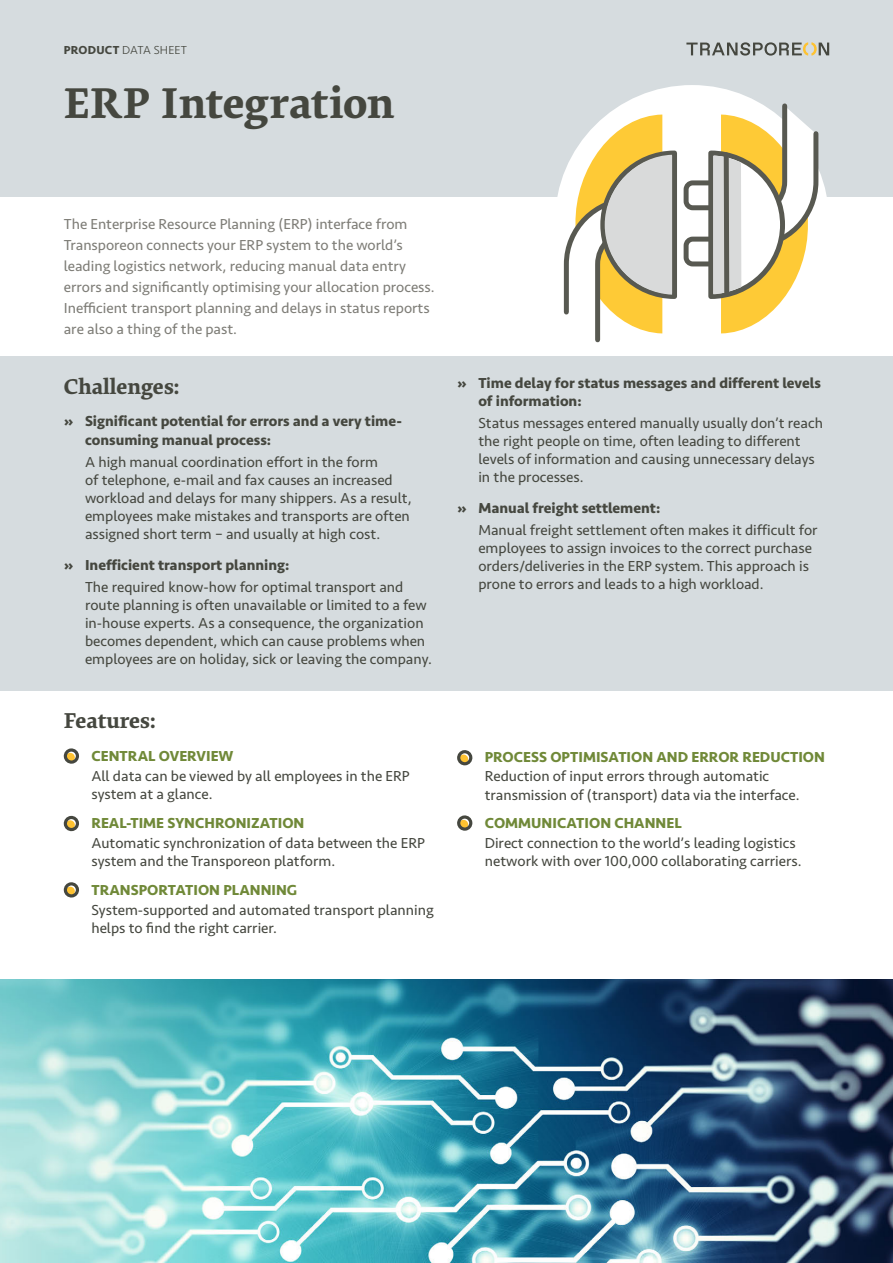
<style>
.page{position:relative;width:893px;height:1263px;background:#fff}
.page>*{position:absolute;margin:0;border:0;box-sizing:border-box;transform-origin:0 0}
.Headline_Data_Sheet{font:700 45px "Elena";color:#45473f}
.Headline_Challenges{font:700 22.5px "Elena";color:#45473f}
.Headline_Features{font:700 22.5px "Elena";color:#45473f}
.Text_Challenges{font:15px/18px "Seravek";color:#45473f}
.Text_Features{font:15px/19px "Seravek";color:#45473f}
.Text_Elevator_Pitch{font:15px/21px "Seravek";color:#7e7d77}
.t1{font:700 15px/18px "Seravek";color:#45473f}
.Subhead_Features{font:700 15px "Seravek";color:#708938}
.Running_Head{font:300 12px "Seravek";letter-spacing:.01em;color:#45473f}
.s1{font-weight:700}
.s2{font-weight:700;color:#708938}
</style>
<div class="page">
<div style="left:0;top:0;width:893px;height:197px;background:#d6dcdf"></div>
<svg style="left:686px;top:42px;width:143px;height:14px"></svg>
<div style="left:555px;top:85px;width:274px;height:274px;background:#fff;border-radius:50%"></div>
<div style="left:684px;top:180px;width:53px;height:30px;border:5px solid #585951;border-radius:7px"></div>
<div style="left:684px;top:237px;width:53px;height:29px;border:5px solid #585951;border-radius:7px"></div>
<svg style="left:561px;top:115px;width:116px;height:228px"></svg>
<svg style="left:706px;top:102px;width:115px;height:231px"></svg>
<div style="left:0;top:356px;width:893px;height:334px;background:#d6dcdf"></div>
<div style="left:65px;top:753px;width:10px;height:9px;background:#fec231;border-radius:50%"></div>
<div style="left:64px;top:748px;width:15px;height:16px;border:3px solid #45473f;border-radius:50%"></div>
<svg style="left:459px;top:754px;width:9px;height:10px"></svg>
<div style="left:457px;top:750px;width:16px;height:16px;border:3px solid #45473f;border-radius:50%"></div>
<div style="left:65px;top:820px;width:10px;height:10px;background:#fec231;border-radius:50%"></div>
<div style="left:64px;top:816px;width:15px;height:15px;border:3px solid #45473f;border-radius:50%"></div>
<div style="left:459px;top:820px;width:9px;height:9px;background:#fec231;border-radius:50%"></div>
<div style="left:457px;top:815px;width:16px;height:16px;border:3px solid #45473f;border-radius:50%"></div>
<svg style="left:65px;top:886px;width:10px;height:10px"></svg>
<div style="left:64px;top:882px;width:15px;height:16px;border:3px solid #45473f;border-radius:50%"></div>
<img style="left:0;top:979px;width:893px;height:284px">
<p class="Running_Head" style="left:64px;top:43px;width:125px"><span class="s1">PRODUCT</span> DATA SHEET</p>
<p class="Headline_Data_Sheet" style="left:64px;top:70px;width:332px">ERP Integration</p>
<p class="Text_Elevator_Pitch" style="left:64px;top:214px;width:372px">The Enterprise Resource Planning (ERP) interface from Transporeon connects your ERP system to the world’s leading logistics network, reducing manual data entry errors and significantly optimising your allocation process.<br>Inefficient transport planning and delays in status reports are also a thing of the past.</p>
<p class="Headline_Challenges" style="left:64px;top:369px;width:117px">Challenges:</p>
<p class="t1" style="left:85px;top:413px;width:318px;text-indent:-21px">» Significant potential for errors and a very time&shy;consuming manual process:</p>
<p class="Text_Challenges" style="left:85px;top:453px;width:328px">A high manual coordination effort in the form<br>of telephone, e-mail and fax causes an increased workload and delays for many shippers. As a result, employees make mistakes and transports are often assigned short term – and usually at high cost.</p>
<p class="t1" style="left:64px;top:556px;width:227px">» Inefficient transport planning:</p>
<p class="Text_Challenges" style="left:85px;top:578px;width:348px">The required know-how for optimal transport and route planning is often unavailable or limited to a few in-house experts. As a consequence, the organization becomes dependent, which can cause problems when employees are on holiday, sick or leaving the company.</p>
<p class="Headline_Features" style="left:64px;top:704px;width:94px">Features:</p>
<p class="Subhead_Features" style="left:91px;top:747px;width:144px">CENTRAL OVERVIEW</p>
<p class="Text_Features" style="left:91px;top:767px;width:320px;line-height:18px">All data can be viewed by all employees in the ERP system at a glance.</p>
<p class="Subhead_Features" style="left:91px;top:814px;width:214px">REAL-TIME SYNCHRONIZATION</p>
<p class="Text_Features" style="left:91px;top:834px;width:335px;line-height:18px">Automatic synchronization of data between the ERP system and the Transporeon platform.</p>
<p class="Subhead_Features" style="left:91px;top:880px;width:207px">TRANSPORTATION PLANNING</p>
<p class="Text_Features" style="left:91px;top:901px;width:344px;line-height:18px">System-supported and automated transport planning helps to find the right carrier.</p>
<p class="t1" style="left:478px;top:374px;width:344px;text-indent:-21px">» Time delay for status messages and different levels of information:</p>
<p class="Text_Challenges" style="left:478px;top:415px;width:346px">Status messages entered manually usually don’t reach the right people on time, often leading to different levels of information and causing unnecessary delays in the processes.</p>
<p class="t1" style="left:457px;top:499px;width:205px">» Manual freight settlement:</p>
<p class="Text_Challenges" style="left:478px;top:522px;width:341px">Manual freight settlement often makes it difficult for employees to assign invoices to the correct purchase orders/deliveries in the ERP system. This approach is prone to errors and leads to a high workload.</p>
<p class="Text_Features" style="left:485px;top:747px;width:342px"><span class="s2">PROCESS OPTIMISATION AND ERROR REDUCTION<br></span>Reduction of input errors through automatic transmission of (transport) data via the interface.</p>
<p class="Text_Features" style="left:485px;top:814px;width:318px"><span class="s2">COMMUNICATION CHANNEL<br></span>Direct connection to the world’s leading logistics network with over 100,000 collaborating carriers.</p>
</div>
